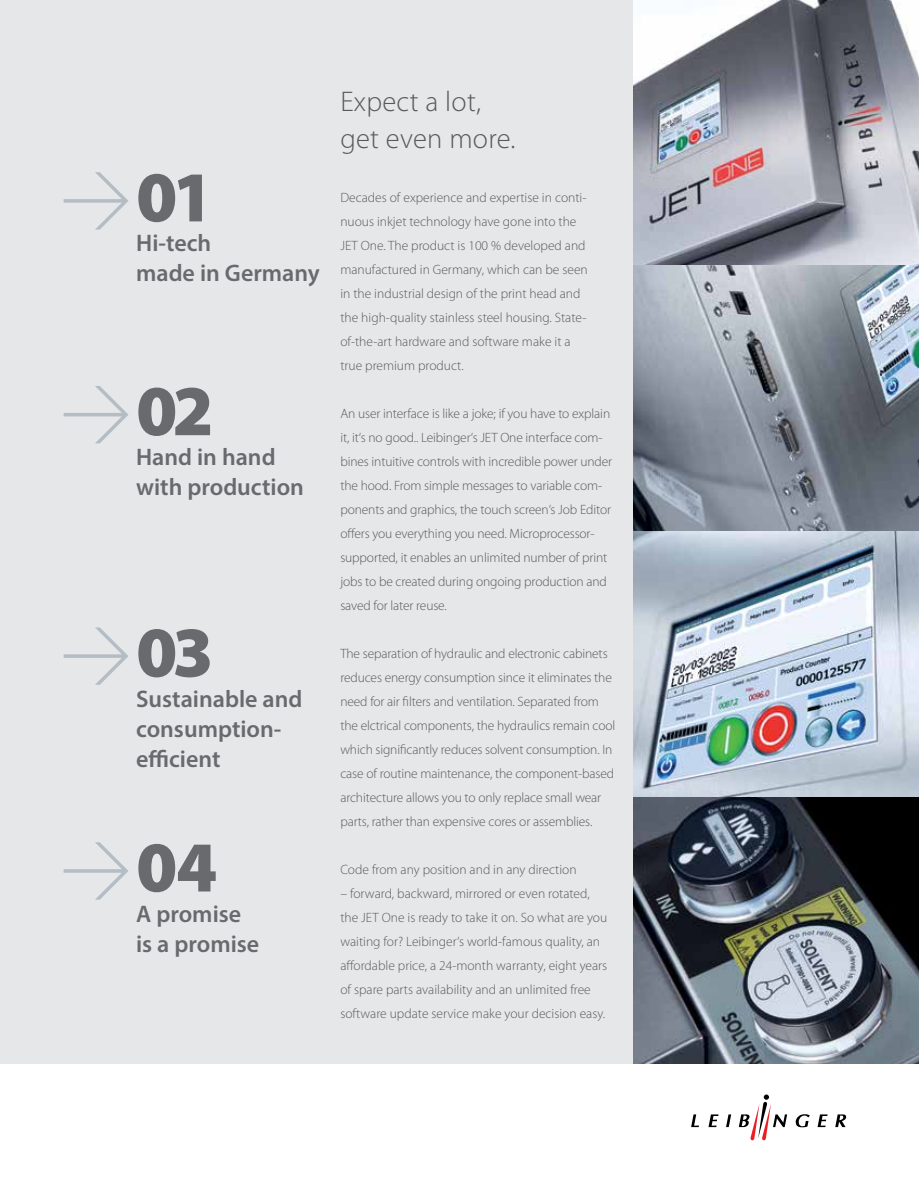
<style>
.page{position:relative;width:919px;height:1187px;background:#fff}
.page>*{position:absolute;margin:0;border:0;box-sizing:border-box;transform-origin:0 0}
.t1{font:900 72px "Myriad Pro";letter-spacing:-.07em;color:#696a6d}
.t2{font:300 71.1px "DINCE";color:#748596}
.t3{font:300 28.5px/37.5px "Myriad Pro";letter-spacing:.01em;color:#58595b}
.t4{font:600 24px/30px "Myriad Pro";color:#696a6d}
.t5{font:300 13.5px/24px "Myriad Pro";letter-spacing:-.01em;color:#58595b}
.s1{font-family:"DINCE";font-weight:300;font-size:71.1px;color:#748596}
</style>
<div class="page">
<div style="left:0;top:0;width:884px;height:1063px;background:#e6e7e8"></div>
<img style="left:634px;top:0;width:284px;height:266px">
<svg style="left:634px;top:266px;width:284px;height:265px;background:#88919c"></svg>
<img style="left:634px;top:531px;width:284px;height:266px">
<svg style="left:634px;top:797px;width:284px;height:266px;background:#535a62"></svg>
<svg style="left:726px;top:1114px;width:5px;height:12px"></svg>
<svg style="left:708px;top:1114px;width:10px;height:12px"></svg>
<svg style="left:691px;top:1114px;width:8px;height:12px"></svg>
<svg style="left:817px;top:1114px;width:10px;height:12px"></svg>
<svg style="left:835px;top:1114px;width:11px;height:12px"></svg>
<svg style="left:738px;top:1094px;width:49px;height:47px"></svg>
<svg style="left:795px;top:1114px;width:14px;height:13px"></svg>
<h2 class="t2" style="left:60px;top:150px;width:74px">&gt;</h2>
<h1 class="t1" style="left:136px;top:149px;width:79px">01</h1>
<h3 class="t4" style="left:136px;top:228px;width:185px">Hi-tech<br>made in Germany</h3>
<h1 class="t1" style="left:60px;top:363px;width:156px"><span class="s1">&gt;</span>02</h1>
<h3 class="t4" style="left:136px;top:441px;width:169px">Hand in hand with production</h3>
<h1 class="t1" style="left:60px;top:604px;width:156px"><span class="s1">&gt;</span>03</h1>
<h3 class="t4" style="left:136px;top:683px;width:168px">Sustainable and consumption&shy;efficient</h3>
<h1 class="t1" style="left:60px;top:819px;width:159px"><span class="s1">&gt;</span>04</h1>
<h3 class="t4" style="left:136px;top:897px;width:125px">A promise is a promise</h3>
<h3 class="t3" style="left:340px;top:82px;width:177px">Expect a lot, get even more.</h3>
<p class="t5" style="left:340px;top:185px;width:249px">Decades of experience and expertise in conti&shy;nuous inkjet technology have gone into the JET One. The product is 100 % developed and manufactured in Germany, which can be seen in the industrial design of the print head and the high-quality stainless steel housing. State&shy;of-the-art hardware and software make it a true premium product.</p>
<p class="t5" style="left:340px;top:401px;width:273px">An user interface is like a joke; if you have to explain it, it‘s no good.. Leibinger‘s JET One interface com&shy;bines intuitive controls with incredible power under the hood. From simple messages to variable com&shy;ponents and graphics, the touch screen‘s Job Editor offers you everything you need. Microprocessor&shy;supported, it enables an unlimited number of print jobs to be created during ongoing production and saved for later reuse.</p>
<p class="t5" style="left:340px;top:641px;width:276px">The separation of hydraulic and electronic cabinets reduces energy consumption since it eliminates the need for air filters and ventilation. Separated from the elctrical components, the hydraulics remain cool which significantly reduces solvent consumption. In case of routine maintenance, the component-based architecture allows you to only replace small wear parts, rather than expensive cores or assemblies.</p>
<p class="t5" style="left:340px;top:857px;width:238px">Code from any position and in any direction</p>
<p class="t5" style="left:340px;top:881px;width:268px">– forward, backward, mirrored or even rotated, the JET One is ready to take it on. So what are you waiting for? Leibinger‘s world-famous quality, an affordable price, a 24-month warranty, eight years of spare parts availability and an unlimited free software update service make your decision easy.</p>
</div>
